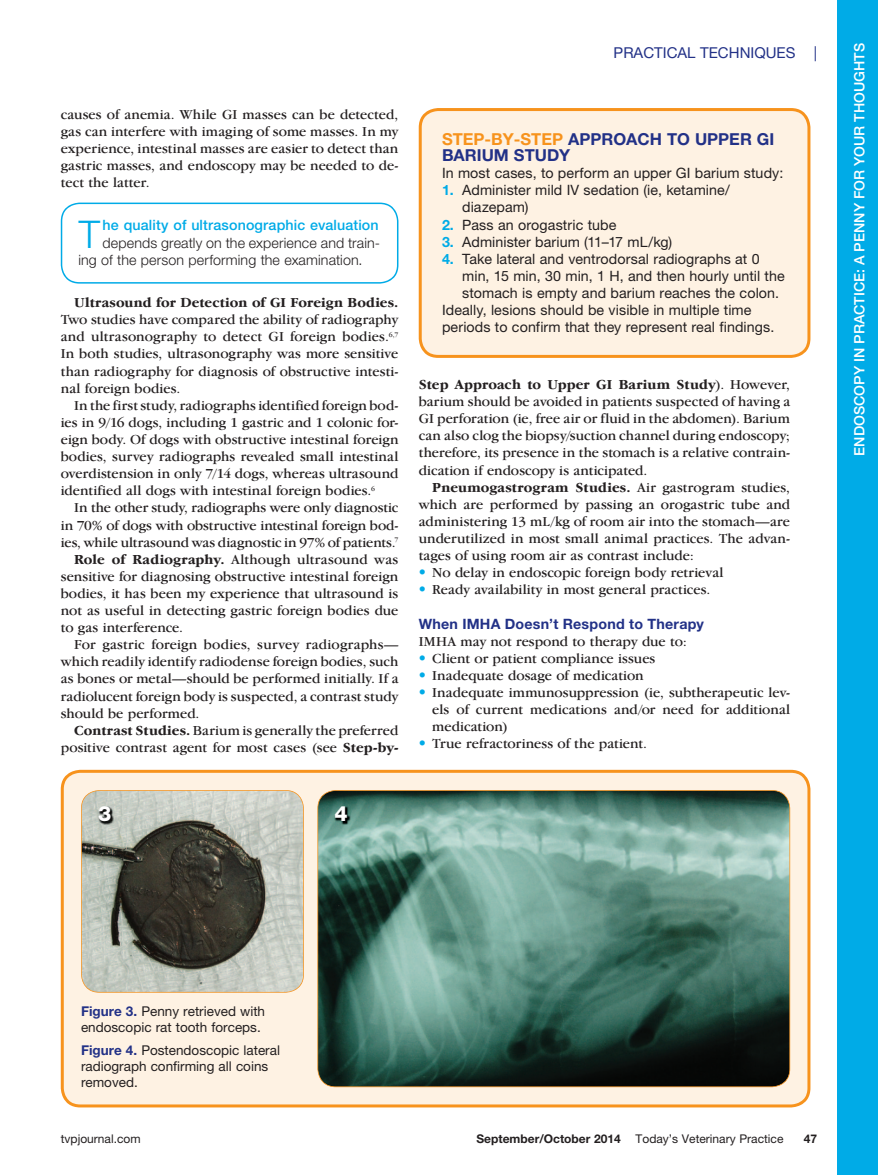
<style>
.page{position:relative;width:878px;height:1175px;background:#fff}
.page>*{position:absolute;margin:0;border:0;box-sizing:border-box;transform-origin:0 0}
.t1{font:300 38.25px "Helvetica Neue LT Std";color:#00abe7}
.t2{font:800 21px "Helvetica Neue LT Std";color:#fff}
.t3{font:700 16.5px/16.5px "Helvetica Neue LT Std";color:#223187}
.t4{font:15px "Helvetica Neue LT Std";color:#223187}
.t5{font:14.25px/17.1px "Garamond IT Cby BT";letter-spacing:.005em;color:#231f20;text-align:justify}
.t6{font:14.25px/17.1px "Helvetica Neue LT Std";letter-spacing:.005em;color:#231f20}
.t7{font:300 14.25px/17.1px "Helvetica Neue LT Std";letter-spacing:.01em;color:#231f20}
.t8{font:500 14.25px "Helvetica Neue LT Std";color:#fff}
.t9{font:700 14.25px "Garamond IT Cby BT";letter-spacing:.005em;color:#231f20}
.t10{font:500 14.25px "Helvetica Neue LT Std";letter-spacing:.01em;color:#00abe7}
.t11{font:700 14.25px "Helvetica Neue LT Std";letter-spacing:.015em;color:#223187}
.t12{font:13.5px/16.2px "Helvetica Neue LT Std";color:#231f20}
.t13{font:12px "Helvetica Neue LT Std";color:#231f20}
.t14{font:700 12px "Helvetica Neue LT Std";color:#231f20}
.s1{font-weight:700}
.s2{color:#f7931d}
.s3{font-weight:700;color:#00abe7}
.s4{font-family:"Helvetica Neue LT Std";color:#00abe7}
.s5{font-weight:700;color:#223187}
</style>
<div class="page">
<div style="left:838px;top:0;width:40px;height:1174px;background:#00abe7"></div>
<hr style="left:837px;top:0;width:1px;height:1174px;background:#00abe7">
<svg style="left:61px;top:769px;width:749px;height:338px;background:#fde9d1"></svg>
<svg style="left:317px;top:790px;width:473px;height:297px;background:#51786c"></svg>
<img style="left:335px;top:806px;width:15px;height:18px">
<svg style="left:81px;top:790px;width:223px;height:202px;background:#8c8d83"></svg>
<img style="left:98px;top:806px;width:16px;height:18px">
<div style="left:418px;top:108px;width:392px;height:250px;background:#fef2e3"></div>
<svg style="left:61px;top:202px;width:337px;height:82px"></svg>
<p class="t5" style="left:61px;top:105px;width:339px">causes of anemia. While GI masses can be detected, gas can interfere with imaging of some masses. In my experience, intestinal masses are easier to detect than gastric masses, and endoscopy may be needed to de&shy;tect the latter.</p>
<h1 class="t1" style="left:79px;top:210px;width:23px">t</h1>
<p class="t10" style="left:103px;top:217px;width:277px">he quality of ultrasonographic evaluation</p>
<p class="t7" style="left:78px;top:234px;width:303px;text-indent:24px">depends greatly on the experience and train&shy;ing of the person performing the examination.</p>
<p class="t9" style="left:74px;top:294px;width:325px">Ultrasound for Detection of GI Foreign Bodies.</p>
<p class="t5" style="left:61px;top:311px;width:339px">Two studies have compared the ability of radiography and ultrasonography to detect GI foreign bodies.<sup>6,7<br></sup>In both studies, ultrasonography was more sensitive than radiography for diagnosis of obstructive intesti&shy;nal foreign bodies.</p>
<p class="t5" style="left:61px;top:396px;width:339px;text-indent:13px">In the first study, radiographs identified foreign bod&shy;ies in 9/16 dogs, including 1 gastric and 1 colonic for&shy;eign body. Of dogs with obstructive intestinal foreign bodies, survey radiographs revealed small intestinal overdistension in only 7/14 dogs, whereas ultrasound identified all dogs with intestinal foreign bodies.<sup>6</sup></p>
<p class="t5" style="left:74px;top:499px;width:325px">In the other study, radiographs were only diagnostic</p>
<p class="t5" style="left:61px;top:516px;width:339px">in 70% of dogs with obstructive intestinal foreign bod-</p>
<p class="t5" style="left:61px;top:533px;width:339px">ies, while ultrasound was diagnostic in 97% of patients.<sup>7</sup></p>
<p class="t5" style="left:74px;top:550px;width:325px"><span class="s1">Role of Radiography.</span> Although ultrasound was</p>
<p class="t5" style="left:61px;top:567px;width:339px">sensitive for diagnosing obstructive intestinal foreign</p>
<p class="t5" style="left:61px;top:584px;width:339px">bodies, it has been my experience that ultrasound is</p>
<p class="t5" style="left:61px;top:601px;width:339px">not as useful in detecting gastric foreign bodies due</p>
<p class="t5" style="left:61px;top:618px;width:124px">to gas interference.</p>
<p class="t5" style="left:74px;top:636px;width:325px">For gastric foreign bodies, survey radiographs—</p>
<p class="t5" style="left:61px;top:653px;width:339px">which readily identify radiodense foreign bodies, such</p>
<p class="t5" style="left:61px;top:670px;width:339px">as bones or metal—should be performed initially. If a</p>
<p class="t5" style="left:61px;top:687px;width:339px">radiolucent foreign body is suspected, a contrast study</p>
<p class="t5" style="left:61px;top:704px;width:140px">should be performed.</p>
<p class="t5" style="left:74px;top:721px;width:325px"><span class="s1">Contrast Studies.</span> Barium is generally the preferred</p>
<p class="t5" style="left:61px;top:738px;width:339px">positive contrast agent for most cases (see <span class="s1">Step-by-</span></p>
<p class="t4" style="left:613px;top:44px;width:205px">PRACTICAL TECHNIQUES |</p>
<p class="t8" style="left:850px;top:455px;width:414px;rotate:-90deg">ENDOSCOPY IN PRACTICE: A PENNY FOR YOUR THOUGHTS</p>
<p class="t3" style="left:442px;top:130px;width:334px"><span class="s2">STEP-BY-STEP</span> APPROACH TO UPPER GI<br>BARIUM STUDY</p>
<p class="t6" style="left:442px;top:164px;width:343px">In most cases, to perform an upper GI barium study:</p>
<p class="t6" style="left:462px;top:181px;width:269px;text-indent:-20px"><span class="s3">1.</span> Administer mild IV sedation (ie, ketamine/ diazepam)</p>
<p class="t6" style="left:442px;top:216px;width:176px"><span class="s3">2.</span> Pass an orogastric tube</p>
<p class="t6" style="left:442px;top:233px;width:232px"><span class="s3">3.</span> Administer barium (11–17 mL/kg)</p>
<p class="t6" style="left:442px;top:250px;width:319px"><span class="s3">4.</span> Take lateral and ventrodorsal radiographs at 0</p>
<p class="t6" style="left:462px;top:267px;width:324px">min, 15 min, 30 min, 1 H, and then hourly until the</p>
<p class="t6" style="left:462px;top:284px;width:318px">stomach is empty and barium reaches the colon.</p>
<p class="t6" style="left:442px;top:301px;width:311px">Ideally, lesions should be visible in multiple time</p>
<p class="t6" style="left:442px;top:318px;width:334px">periods to confirm that they represent real findings.</p>
<p class="t5" style="left:418px;top:375px;width:373px"><span class="s1">Step Approach to Upper GI Barium Study</span>). However, barium should be avoided in patients suspected of having a GI perforation (ie, free air or fluid in the abdomen). Barium can also clog the biopsy/suction channel during endoscopy; therefore, its presence in the stomach is a relative contrain&shy;dication if endoscopy is anticipated.</p>
<p class="t5" style="left:418px;top:478px;width:373px;text-indent:13px"><span class="s1">Pneumogastrogram Studies.</span> Air gastrogram studies, which are performed by passing an orogastric tube and administering 13 mL/kg of room air into the stomach—are underutilized in most small animal practices. The advan&shy;tages of using room air as contrast include:</p>
<p class="t5" style="left:418px;top:564px;width:306px"><span class="s4">•</span> No delay in endoscopic foreign body retrieval</p>
<p class="t5" style="left:418px;top:581px;width:293px"><span class="s4">•</span> Ready availability in most general practices.</p>
<p class="t11" style="left:418px;top:614px;width:287px">When IMHA Doesn’t Respond to Therapy</p>
<p class="t5" style="left:418px;top:632px;width:270px">IMHA may not respond to therapy due to:</p>
<p class="t5" style="left:418px;top:649px;width:238px"><span class="s4">•</span> Client or patient compliance issues</p>
<p class="t5" style="left:418px;top:666px;width:226px"><span class="s4">•</span> Inadequate dosage of medication</p>
<p class="t5" style="left:432px;top:683px;width:359px;text-indent:-13px"><span class="s4">•</span> Inadequate immunosuppression (ie, subtherapeutic lev&shy;els of current medications and/or need for additional medication)</p>
<p class="t5" style="left:418px;top:735px;width:230px"><span class="s4">•</span> True refractoriness of the patient.</p>
<h2 class="t2" style="left:98px;top:801px;width:15px">3</h2>
<h2 class="t2" style="left:334px;top:801px;width:15px">4</h2>
<p class="t12" style="left:81px;top:1002px;width:186px"><span class="s5">Figure 3.</span> Penny retrieved with endoscopic rat tooth forceps.</p>
<p class="t12" style="left:81px;top:1041px;width:200px"><span class="s5">Figure 4.</span> Postendoscopic lateral radiograph confirming all coins removed.</p>
<p class="t13" style="left:61px;top:1131px;width:81px">tvpjournal.com</p>
<p class="t13" style="left:476px;top:1131px;width:308px"><span class="s1">September/October 2014</span> Today’s Veterinary Practice</p>
<p class="t14" style="left:803px;top:1131px;width:15px">47</p>
</div>
